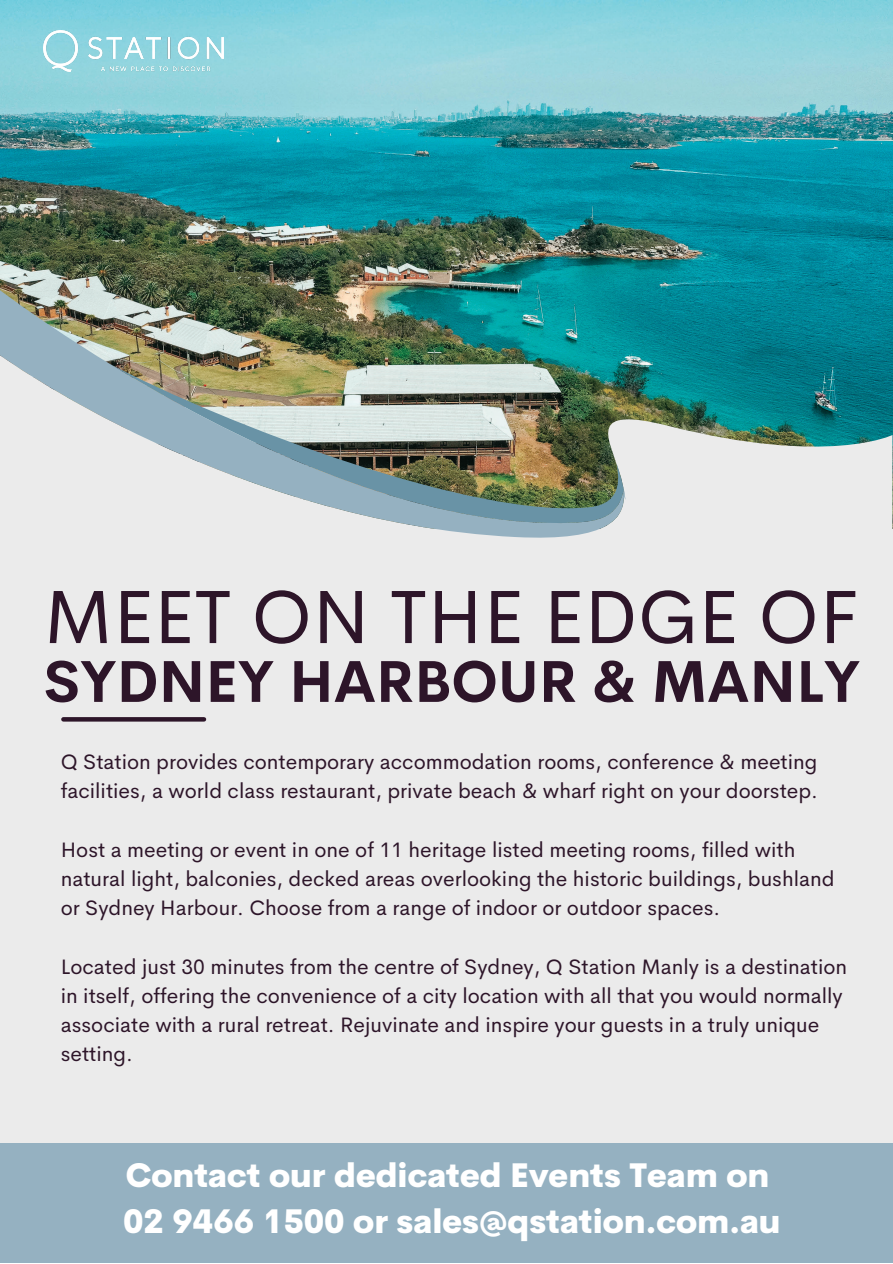
<style>
.page{position:relative;width:893px;height:1264px;background:#fff}
.page>*{position:absolute;margin:0;border:0;box-sizing:border-box;transform-origin:0 0}
.t1{font:75.6px "Cerebri Sans";color:#2d1529}
.t2{font:700 57.75px "Cerebri Sans";color:#2d1529}
.t3{font:800 33px/46px "Cerebri Sans";color:#fff}
.t4{font:21px/29.2px "Cerebri Sans";color:#2d1529}
</style>
<div class="page">
<div style="left:0;top:0;width:892px;height:1262px;background:#ebebeb"></div>
<img style="left:0;top:0;width:892px;height:355px">
<svg style="left:61px;top:355px;width:831px;height:367px"></svg>
<img style="left:0;top:290px;width:626px;height:252px">
<img style="left:44px;top:31px;width:179px;height:40px">
<svg style="left:63px;top:717px;width:141px;height:4px"></svg>
<div style="left:0;top:1143px;width:892px;height:119px;background:#95b1c1"></div>
<h1 class="t1" style="left:44px;top:567px;width:816px">MEET ON THE EDGE OF</h1>
<h2 class="t2" style="left:44px;top:644px;width:818px">SYDNEY HARBOUR &amp; MANLY</h2>
<p class="t4" style="left:61px;top:747px;width:758px">Q Station provides contemporary accommodation rooms, conference &amp; meeting facilities, a world class restaurant, private beach &amp; wharf right on your doorstep.</p>
<p class="t4" style="left:61px;top:834px;width:775px">Host a meeting or event in one of 11 heritage listed meeting rooms, filled with natural light, balconies, decked areas overlooking the historic buildings, bushland or Sydney Harbour. Choose from a range of indoor or outdoor spaces.</p>
<p class="t4" style="left:61px;top:951px;width:787px">Located just 30 minutes from the centre of Sydney, Q Station Manly is a destination in itself, offering the convenience of a city location with all that you would normally associate with a rural retreat. Rejuvinate and inspire your guests in a truly unique setting.</p>
<h3 class="t3" style="left:123px;top:1152px;width:659px">Contact our dedicated Events Team on<br>02 9466 1500 or sales@qstation.com.au</h3>
</div>
